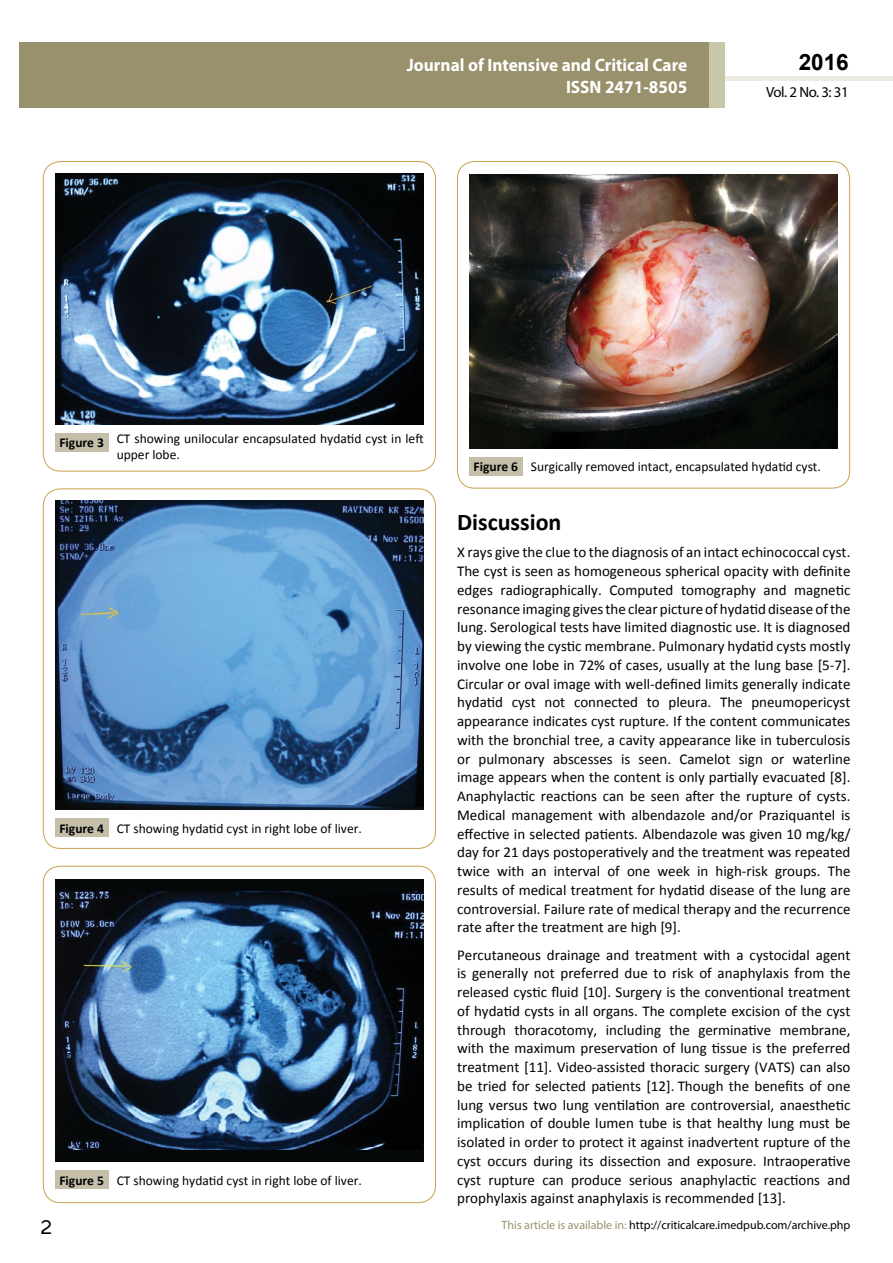
<style>
.page{position:relative;width:893px;height:1263px;background:#fff}
.page>*{position:absolute;margin:0;border:0;box-sizing:border-box;transform-origin:0 0}
.t1{font:25.5px "Tunga";color:#000}
.t2{font:700 24px "Calibri";color:#000}
.t3{font:700 22.5px "Arial";color:#000}
.t4{font:700 18px/21.6px "Myriad Pro";color:#fff;text-align:right;scale:.96 1}
.t5{font:15px/18.8px "Calibri";color:#000;text-align:justify}
.t6{font:14.85px "Myriad Pro";letter-spacing:-.03em;color:#000}
.t7{font:13.5px/16.2px "Calibri";color:#000}
.t8{font:12px "Myriad Pro";color:#000}
.s1{font-weight:700}
.s2{color:#98916c}
</style>
<div class="page">
<div style="left:725px;top:76px;width:168px;height:5px;background:#ecebe0"></div>
<div style="left:19px;top:42px;width:690px;height:66px;background:#98916c"></div>
<div style="left:709px;top:42px;width:16px;height:66px;background:#c9c7a9"></div>
<div style="left:43px;top:161px;width:393px;height:310px;border:1px solid #caa34f;border-radius:17px"></div>
<img style="left:55px;top:174px;width:369px;height:250px">
<div style="left:55px;top:433px;width:53px;height:18px;background:#c5bfa9"></div>
<img style="left:55px;top:500px;width:369px;height:310px">
<div style="left:55px;top:818px;width:53px;height:19px;background:#c5bfa9"></div>
<div style="left:457px;top:161px;width:393px;height:327px;border:1px solid #caa34f;border-radius:17px"></div>
<img style="left:469px;top:174px;width:369px;height:274px">
<div style="left:469px;top:457px;width:53px;height:18px;background:#c5bfa9"></div>
<div style="left:43px;top:866px;width:393px;height:337px;border:1px solid #caa34f;border-radius:17px"></div>
<div style="left:55px;top:880px;width:369px;height:282px;background:#040809"></div>
<img style="left:55px;top:892px;width:369px;height:258px">
<div style="left:55px;top:1170px;width:53px;height:19px;background:#c5bfa9"></div>
<p class="t4" style="left:517px;top:53px;width:198px">ARCHIVOS DE MEDICINA<br>ISSN 1698-9465</p>
<h3 class="t3" style="left:799px;top:47px;width:52px">2016</h3>
<p class="t4" style="left:407px;top:54px;width:294px">Journal of Intensive and Critical Care<br>ISSN 2471-8505</p>
<p class="t6" style="left:766px;top:83px;width:84px">Vol. 2 No. 3: 31</p>
<p class="t7" style="left:117px;top:430px;width:308px;text-indent:-57px"><span class="s1">Figure 3</span> CT showing unilocular encapsulated hydatid cyst in left upper lobe.</p>
<p class="t7" style="left:59px;top:820px;width:304px"><span class="s1">Figure 4</span> CT showing hydatid cyst in right lobe of liver.</p>
<p class="t7" style="left:59px;top:1172px;width:304px"><span class="s1">Figure 5</span> CT showing hydatid cyst in right lobe of liver.</p>
<p class="t7" style="left:474px;top:459px;width:349px"><span class="s1">Figure 6</span> Surgically removed intact, encapsulated hydatid cyst.</p>
<h2 class="t2" style="left:457px;top:507px;width:106px">Discussion</h2>
<p class="t5" style="left:457px;top:543px;width:395px">X rays give the clue to the diagnosis of an intact echinococcal cyst.<br>The cyst is seen as homogeneous spherical opacity with definite edges radiographically. Computed tomography and magnetic resonance imaging gives the clear picture of hydatid disease of the lung. Serological tests have limited diagnostic use. It is diagnosed by viewing the cystic membrane. Pulmonary hydatid cysts mostly involve one lobe in 72% of cases, usually at the lung base [5-7].<br>Circular or oval image with well-defined limits generally indicate hydatid cyst not connected to pleura. The pneumopericyst appearance indicates cyst rupture. If the content communicates with the bronchial tree, a cavity appearance like in tuberculosis or pulmonary abscesses is seen. Camelot sign or waterline image appears when the content is only partially evacuated [8].<br>Anaphylactic reactions can be seen after the rupture of cysts.<br>Medical management with albendazole and/or Praziquantel is effective in selected patients. Albendazole was given 10 mg/kg/ day for 21 days postoperatively and the treatment was repeated twice with an interval of one week in high-risk groups. The results of medical treatment for hydatid disease of the lung are controversial. Failure rate of medical therapy and the recurrence rate after the treatment are high [9].</p>
<p class="t5" style="left:457px;top:945px;width:395px">Percutaneous drainage and treatment with a cystocidal agent is generally not preferred due to risk of anaphylaxis from the released cystic fluid [10]. Surgery is the conventional treatment of hydatid cysts in all organs. The complete excision of the cyst through thoracotomy, including the germinative membrane, with the maximum preservation of lung tissue is the preferred treatment [11]. Video-assisted thoracic surgery (VATS) can also be tried for selected patients [12]. Though the benefits of one lung versus two lung ventilation are controversial, anaesthetic implication of double lumen tube is that healthy lung must be isolated in order to protect it against inadvertent rupture of the cyst occurs during its dissection and exposure. Intraoperative cyst rupture can produce serious anaphylactic reactions and prophylaxis against anaphylaxis is recommended [13].</p>
<h1 class="t1" style="left:41px;top:1210px;width:13px">2</h1>
<p class="t8" style="left:502px;top:1218px;width:350px"><span class="s2">This article is available in:</span> http://criticalcare.imedpub.com/archive.php</p>
</div>
